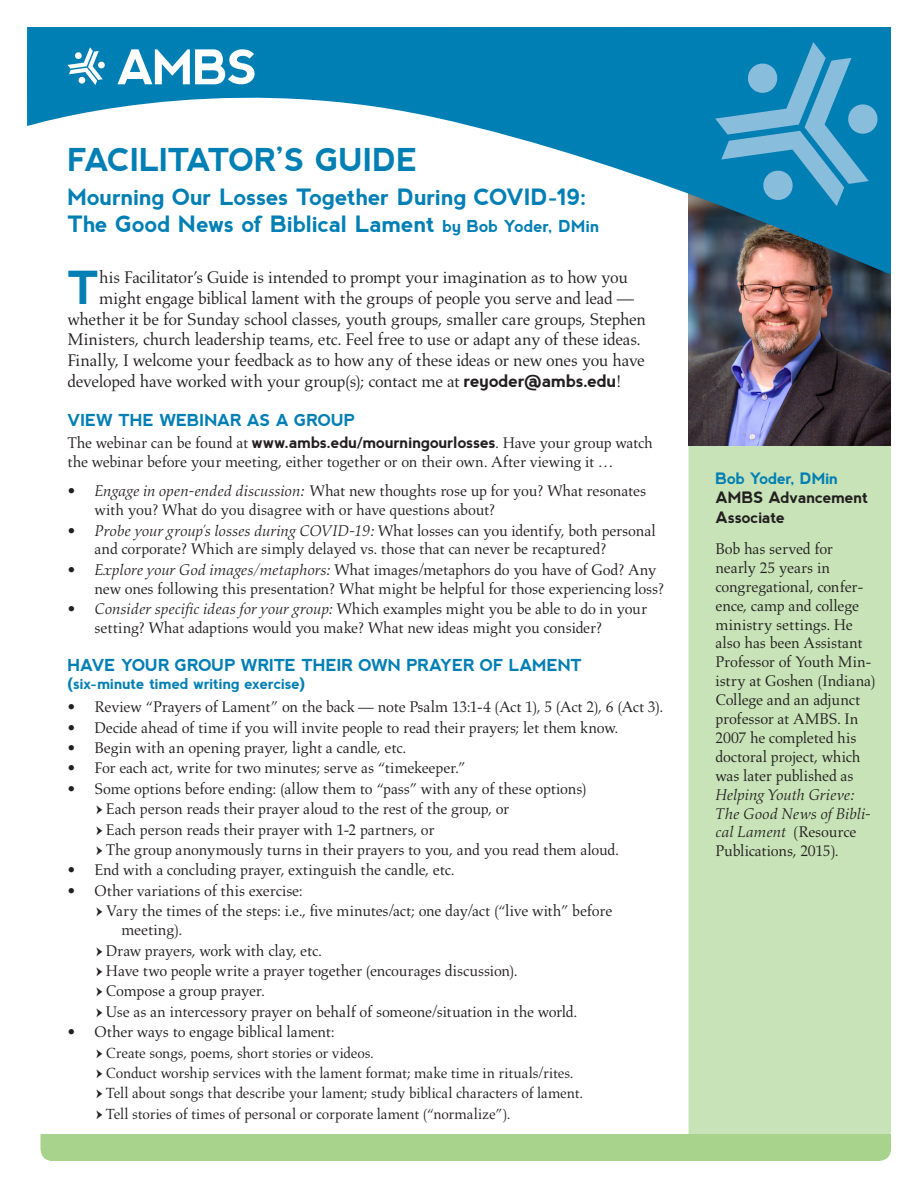
<style>
.page{position:relative;width:918px;height:1188px;background:#fff}
.page>*{position:absolute;margin:0;border:0;box-sizing:border-box;transform-origin:0 0}
.Quote_credit{font:700 45.45px "nevis";color:#007fb4}
.Sidebar_text{font:700 31.5px "nevis";letter-spacing:-.025em;color:#007fb4}
.Sidebar_text-2{font:700 22.5px/27px "nevis";letter-spacing:-.005em;color:#007fb4}
.Quote_credit-2{font:17.25px "Aldus LT Std";letter-spacing:-.015em;color:#231f20}
.Quote_credit-3{font:700 16.5px "nevis";letter-spacing:-.02em;color:#007fb4}
.Subheads{font:15.75px/18.9px "Aldus LT Std";letter-spacing:-.01em;color:#231f20}
.Quote_credit-4{font:15.75px/18.9px "Aldus LT Std";letter-spacing:-.015em;color:#231f20}
.Subheads-2{font:700 15.75px/19.5px "nevis";letter-spacing:-.015em;color:#231f20}
.Quote_credit-5{font:15px "Aldus LT Std";letter-spacing:-.01em;color:#231f20}
.Quote_credit-6{font:700 15px "nevis";letter-spacing:-.01em;color:#007fb4}
.s1{font-size:16.5px}
.s2{font-family:"nevis";font-weight:700}
.s3{font-family:"Aldus Nova Pro";font-style:italic}
.s4{font-family:"Minion Pro"}
.s5{font-family:"Minion Pro";font-size:15.75px}
.s6{color:#007fb4}
</style>
<div class="page">
<div style="left:688px;top:446px;width:203px;height:688px;background:#c8e3b8"></div>
<div style="left:40px;top:1134px;width:851px;height:27px;background:#a7d38d"></div>
<img style="left:688px;top:274px;width:203px;height:172px">
<svg style="left:27px;top:27px;width:864px;height:247px"></svg>
<svg style="left:715px;top:42px;width:163px;height:164px;background:#3195c2"></svg>
<svg style="left:117px;top:49px;width:138px;height:35px"></svg>
<svg style="left:68px;top:47px;width:35px;height:38px"></svg>
<div style="left:98px;top:61px;width:7px;height:8px;background:#fff;border-radius:50%"></div>
<p class="Sidebar_text" style="left:68px;top:142px;width:352px">FACILITATOR’S GUIDE</p>
<p class="Sidebar_text-2" style="left:68px;top:184px;width:533px">Mourning Our Losses Together During COVID-19:<br>The Good News of Biblical Lament <span class="s1">by Bob Yoder, DMin</span></p>
<p class="Quote_credit" style="left:68px;top:262px;width:34px">T</p>
<p class="Quote_credit-2" style="left:99px;top:268px;width:530px">his Facilitator’s Guide is intended to prompt your imagination as to how you</p>
<p class="Quote_credit-2" style="left:99px;top:289px;width:536px">might engage biblical lament with the groups of people you serve and lead —</p>
<p class="Quote_credit-2" style="left:68px;top:309px;width:580px">whether it be for Sunday school classes, youth groups, smaller care groups, Stephen</p>
<p class="Quote_credit-2" style="left:68px;top:330px;width:575px">Ministers, church leadership teams, etc. Feel free to use or adapt any of these ideas.</p>
<p class="Quote_credit-2" style="left:68px;top:351px;width:579px">Finally, I welcome your feedback as to how any of these ideas or new ones you have</p>
<p class="Quote_credit-2" style="left:68px;top:371px;width:556px">developed have worked with your group(s); contact me at <span class="s2">reyoder@ambs.edu</span>!</p>
<p class="Quote_credit-3" style="left:68px;top:411px;width:289px">VIEW THE WEBINAR AS A GROUP</p>
<p class="Quote_credit-4" style="left:68px;top:433px;width:587px">The webinar can be found at <span class="s2">www.ambs.edu/mourningourlosses</span>. Have your group watch the webinar before your meeting, either together or on their own. After viewing it …</p>
<p class="Subheads" style="left:94px;top:482px;width:553px;text-indent:-27px"><span class="s3">• Engage in open-ended discussion:</span> What new thoughts rose up for you? What resonates with you? What do you disagree with or have questions about?</p>
<p class="Subheads" style="left:94px;top:521px;width:563px;text-indent:-27px"><span class="s3">• Probe your group’s losses during COVID-19:</span> What losses can you identify, both personal and corporate? Which are simply delayed vs. those that can never be recaptured?</p>
<p class="Subheads" style="left:94px;top:560px;width:571px;text-indent:-27px"><span class="s3">• Explore your God images/metaphors:</span> What images/metaphors do you have of God? Any new ones following this presentation? What might be helpful for those experiencing loss?</p>
<p class="Subheads" style="left:94px;top:600px;width:554px;text-indent:-27px"><span class="s3">• Consider specific ideas for your group:</span> Which examples might you be able to do in your setting? What adaptions would you make? What new ideas might you consider?</p>
<p class="Quote_credit-3" style="left:68px;top:656px;width:516px">HAVE YOUR GROUP WRITE THEIR OWN PRAYER OF LAMENT</p>
<p class="Quote_credit-6" style="left:68px;top:675px;width:240px">(six-minute timed writing exercise)</p>
<p class="Subheads" style="left:68px;top:698px;width:597px">• Review “Prayers of Lament” on the back — note Psalm 13:1-4 (Act 1), 5 (Act 2), 6 (Act 3).</p>
<p class="Subheads" style="left:68px;top:718px;width:553px">• Decide ahead of time if you will invite people to read their prayers; let them know.</p>
<p class="Subheads" style="left:68px;top:739px;width:340px">• Begin with an opening prayer, light a candle, etc.</p>
<p class="Subheads" style="left:68px;top:759px;width:400px">• For each act, write for two minutes; serve as “timekeeper.”</p>
<p class="Subheads" style="left:68px;top:779px;width:521px">• Some options before ending: (allow them to “pass” with any of these options)</p>
<p class="Quote_credit-4" style="left:96px;top:800px;width:415px"><span class="s4">→</span> Each person reads their prayer aloud to the rest of the group, or</p>
<p class="Quote_credit-4" style="left:96px;top:820px;width:340px"><span class="s4">→</span> Each person reads their prayer with 1-2 partners, or</p>
<p class="Quote_credit-4" style="left:96px;top:841px;width:525px"><span class="s4">→</span> The group anonymously turns in their prayers to you, and you read them aloud.</p>
<p class="Subheads" style="left:68px;top:861px;width:389px">• End with a concluding prayer, extinguish the candle, etc.</p>
<p class="Subheads" style="left:68px;top:881px;width:237px">• Other variations of this exercise:</p>
<p class="Quote_credit-4" style="left:121px;top:902px;width:492px;text-indent:-25px"><span class="s4">→</span> Vary the times of the steps: i.e., five minutes/act; one day/act (“live with” before meeting).</p>
<p class="Quote_credit-4" style="left:96px;top:941px;width:228px"><span class="s4">→</span> Draw prayers, work with clay, etc.</p>
<p class="Quote_credit-4" style="left:96px;top:961px;width:423px"><span class="s4">→</span> Have two people write a prayer together (encourages discussion).</p>
<p class="Quote_credit-4" style="left:96px;top:982px;width:171px"><span class="s4">→</span> Compose a group prayer.</p>
<p class="Quote_credit-4" style="left:96px;top:1002px;width:483px"><span class="s4">→</span> Use as an intercessory prayer on behalf of someone/situation in the world.</p>
<p class="Subheads" style="left:68px;top:1023px;width:269px">• Other ways to engage biblical lament:</p>
<p class="Quote_credit-5" style="left:96px;top:1044px;width:280px"><span class="s5">→</span> Create songs, poems, short stories or videos.</p>
<p class="Quote_credit-5" style="left:96px;top:1065px;width:479px"><span class="s5">→</span> Conduct worship services with the lament format; make time in rituals/rites.</p>
<p class="Quote_credit-5" style="left:96px;top:1085px;width:489px"><span class="s5">→</span> Tell about songs that describe your lament; study biblical characters of lament.</p>
<p class="Quote_credit-5" style="left:96px;top:1105px;width:416px"><span class="s5">→</span> Tell stories of times of personal or corporate lament (“normalize”).</p>
<p class="Subheads-2" style="left:716px;top:469px;width:154px"><span class="s6">Bob Yoder, DMin<br></span>AMBS Advancement<br>Associate</p>
<p class="Subheads" style="left:716px;top:539px;width:162px">Bob has served for nearly 25 years in congregational, confer&shy;ence, camp and college ministry settings. He also has been Assistant<br>Professor of Youth Min&shy;istry at Goshen (Indiana)<br>College and an adjunct professor at AMBS. In<br>2007 he completed his doctoral project, which was later published as<br><span class="s3">Helping Youth Grieve:<br>The Good News of Bibli&shy;cal Lament</span> (Resource<br>Publications, 2015).</p>
</div>
